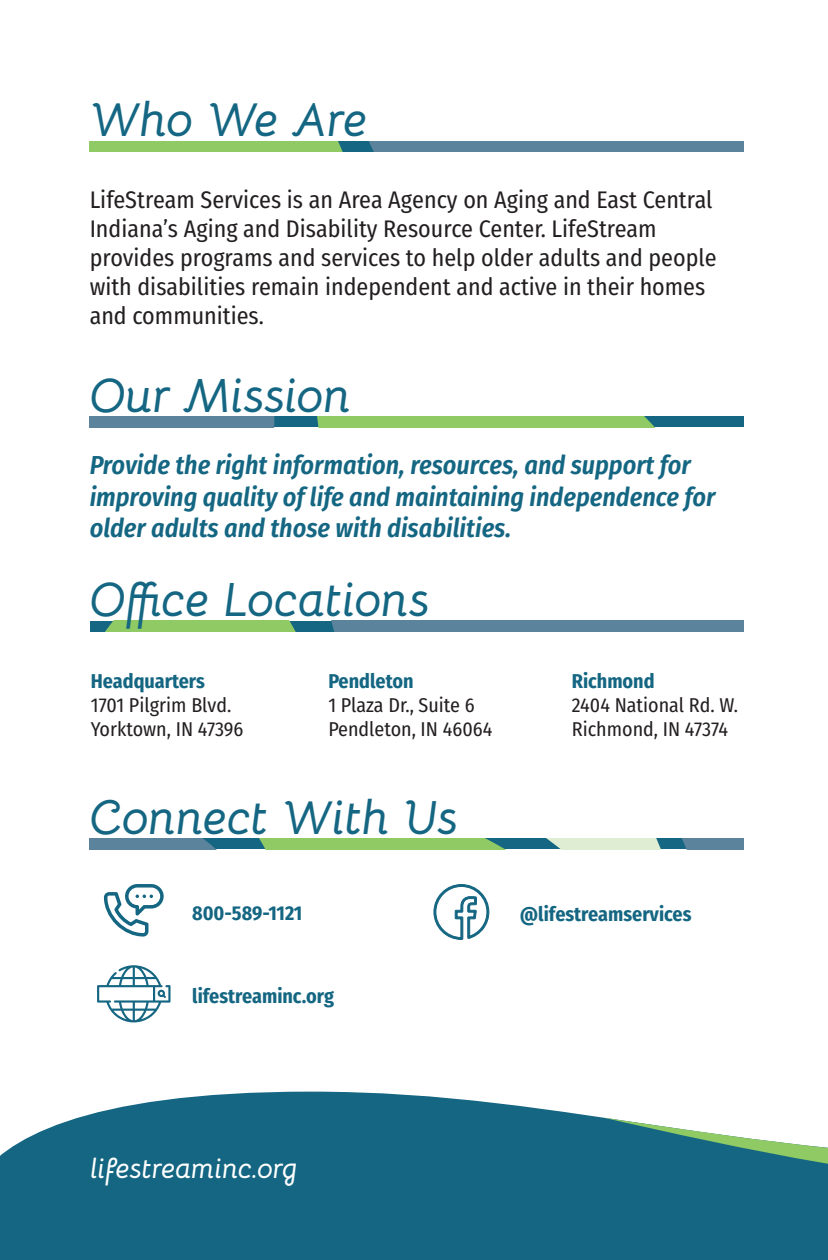
<style>
.page{position:relative;width:828px;height:1260px;background:#fff}
.page>*{position:absolute;margin:0;border:0;box-sizing:border-box;transform-origin:0 0}
.t1{font:italic 700 48px "Bellota";letter-spacing:-.01em;color:#146682}
.t2{font:italic 700 28px "Bellota";letter-spacing:-.005em;color:#fff}
.t3{font:italic 600 26px/31.2px "Fira Sans Condensed";color:#146682}
.t4{font:24px/28.8px "Fira Sans Condensed";color:#231f20}
.t5{font:20px "Fira Sans Condensed";color:#231f20}
.t6{font:700 20px "Fira Sans Condensed";color:#146682}
</style>
<div class="page">
<svg style="left:90px;top:141px;width:653px;height:11px;background:#6b9d85"></svg>
<svg style="left:90px;top:416px;width:653px;height:11px;background:#66a17a"></svg>
<svg style="left:90px;top:621px;width:653px;height:11px;background:#639489"></svg>
<svg style="left:90px;top:839px;width:653px;height:10px;background:#73a78b"></svg>
<svg style="left:97px;top:965px;width:74px;height:57px"></svg>
<svg style="left:104px;top:884px;width:60px;height:53px"></svg>
<svg style="left:433px;top:884px;width:57px;height:56px"></svg>
<svg style="left:0;top:1092px;width:828px;height:168px;background:#2f7790"></svg>
<svg style="left:603px;top:1118px;width:225px;height:103px;background:#408491"></svg>
<p class="t1" style="left:90px;top:80px;width:280px">Who We Are</p>
<p class="t4" style="left:90px;top:185px;width:629px">LifeStream Services is an Area Agency on Aging and East Central Indiana’s Aging and Disability Resource Center. LifeStream provides programs and services to help older adults and people with disabilities remain independent and active in their homes and communities.</p>
<p class="t1" style="left:90px;top:355px;width:264px">Our Mission</p>
<p class="t3" style="left:90px;top:448px;width:627px">Provide the right information, resources, and support for improving quality of life and maintaining independence for older adults and those with disabilities.</p>
<p class="t1" style="left:90px;top:560px;width:342px">Office Locations</p>
<p class="t6" style="left:91px;top:664px;width:115px">Headquarters</p>
<p class="t5" style="left:91px;top:690px;width:142px">1701 Pilgrim Blvd.</p>
<p class="t5" style="left:91px;top:714px;width:154px">Yorktown, IN 47396</p>
<p class="t6" style="left:328px;top:664px;width:87px">Pendleton</p>
<p class="t5" style="left:328px;top:690px;width:148px">1 Plaza Dr., Suite 6</p>
<p class="t5" style="left:328px;top:714px;width:166px">Pendleton, IN 46064</p>
<p class="t1" style="left:90px;top:777px;width:370px">Connect With Us</p>
<p class="t6" style="left:192px;top:896px;width:112px">800-589-1121</p>
<p class="t6" style="left:192px;top:980px;width:143px">lifestreaminc.org</p>
<p class="t6" style="left:572px;top:664px;width:84px">Richmond</p>
<p class="t5" style="left:572px;top:690px;width:168px">2404 National Rd. W.</p>
<p class="t5" style="left:572px;top:714px;width:158px">Richmond, IN 47374</p>
<p class="t6" style="left:520px;top:898px;width:173px">@lifestreamservices</p>
<p class="t2" style="left:91px;top:1146px;width:208px">lifestreaminc.org</p>
</div>
